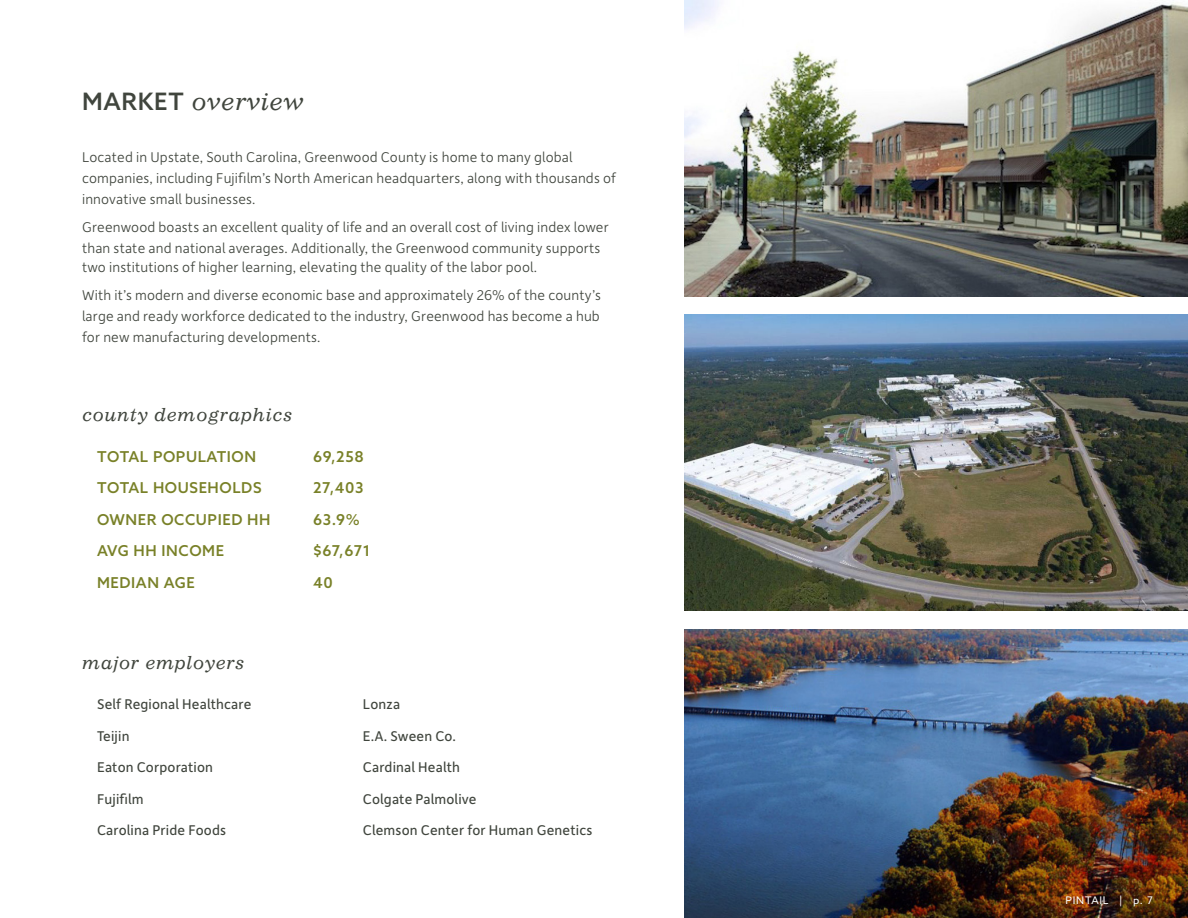
<style>
.page{position:relative;width:1188px;height:918px;background:#fff}
.page>*{position:absolute;margin:0;border:0;box-sizing:border-box;transform-origin:0 0}
.t1{font:italic 24px "Impressum Std";letter-spacing:.03em;color:#40453d}
.t2{font:italic 18px "Impressum Std";letter-spacing:.04em;color:#40453d}
.t3{font:300 15px/21px "Depot New";letter-spacing:.01em;color:#40453d}
.Paragraph_Style_1{font:15px "Depot New";letter-spacing:.01em;color:#40453d}
.t4{font:500 15px "Azo Sans";letter-spacing:.04em;color:#798128}
.t5{font:10.5px "Azo Sans";letter-spacing:.07em;color:#fff}
.s1{font-family:"Azo Sans";font-weight:500;font-style:normal}
</style>
<div class="page">
<img style="left:685px;top:629px;width:503px;height:289px">
<img style="left:685px;top:0;width:503px;height:296px">
<img style="left:685px;top:315px;width:503px;height:296px">
<p class="t1" style="left:82px;top:87px;width:223px"><span class="s1">MARKET</span> overview</p>
<p class="t3" style="left:82px;top:146px;width:536px">Located in Upstate, South Carolina, Greenwood County is home to many global companies, including Fujifilm’s North American headquarters, along with thousands of innovative small businesses.</p>
<p class="t3" style="left:82px;top:216px;width:528px">Greenwood boasts an excellent quality of life and an overall cost of living index lower than state and national averages. Additionally, the Greenwood community supports</p>
<p class="t3" style="left:82px;top:256px;width:456px">two institutions of higher learning, elevating the quality of the labor pool.</p>
<p class="t3" style="left:82px;top:284px;width:520px;text-align:justify">With it’s modern and diverse economic base and approximately 26% of the county’s large and ready workforce dedicated to the industry, Greenwood has become a hub for new manufacturing developments.</p>
<p class="t2" style="left:82px;top:403px;width:212px">county demographics</p>
<p class="t4" style="left:97px;top:447px;width:161px">TOTAL POPULATION</p>
<p class="t4" style="left:313px;top:447px;width:52px">69,258</p>
<p class="t4" style="left:97px;top:478px;width:166px">TOTAL HOUSEHOLDS</p>
<p class="t4" style="left:313px;top:478px;width:52px">27,403</p>
<p class="t4" style="left:97px;top:510px;width:175px">OWNER OCCUPIED HH</p>
<p class="t4" style="left:313px;top:510px;width:48px">63.9%</p>
<p class="t4" style="left:97px;top:541px;width:129px">AVG HH INCOME</p>
<p class="t4" style="left:313px;top:541px;width:59px">$67,671</p>
<p class="t4" style="left:97px;top:573px;width:99px">MEDIAN AGE</p>
<p class="t4" style="left:313px;top:573px;width:21px">40</p>
<p class="t2" style="left:82px;top:651px;width:164px">major employers</p>
<p class="Paragraph_Style_1" style="left:97px;top:695px;width:156px">Self Regional Healthcare</p>
<p class="Paragraph_Style_1" style="left:97px;top:726px;width:34px">Teijin</p>
<p class="Paragraph_Style_1" style="left:97px;top:758px;width:118px">Eaton Corporation</p>
<p class="Paragraph_Style_1" style="left:97px;top:789px;width:48px">Fujifilm</p>
<p class="Paragraph_Style_1" style="left:97px;top:821px;width:131px">Carolina Pride Foods</p>
<p class="Paragraph_Style_1" style="left:363px;top:695px;width:39px">Lonza</p>
<p class="Paragraph_Style_1" style="left:363px;top:726px;width:95px">E.A. Sween Co.</p>
<p class="Paragraph_Style_1" style="left:363px;top:758px;width:99px">Cardinal Health</p>
<p class="Paragraph_Style_1" style="left:363px;top:789px;width:115px">Colgate Palmolive</p>
<p class="Paragraph_Style_1" style="left:363px;top:821px;width:231px">Clemson Center for Human Genetics</p>
<p class="t5" style="left:1066px;top:894px;width:89px">PINTAIL | p. 7</p>
</div>
